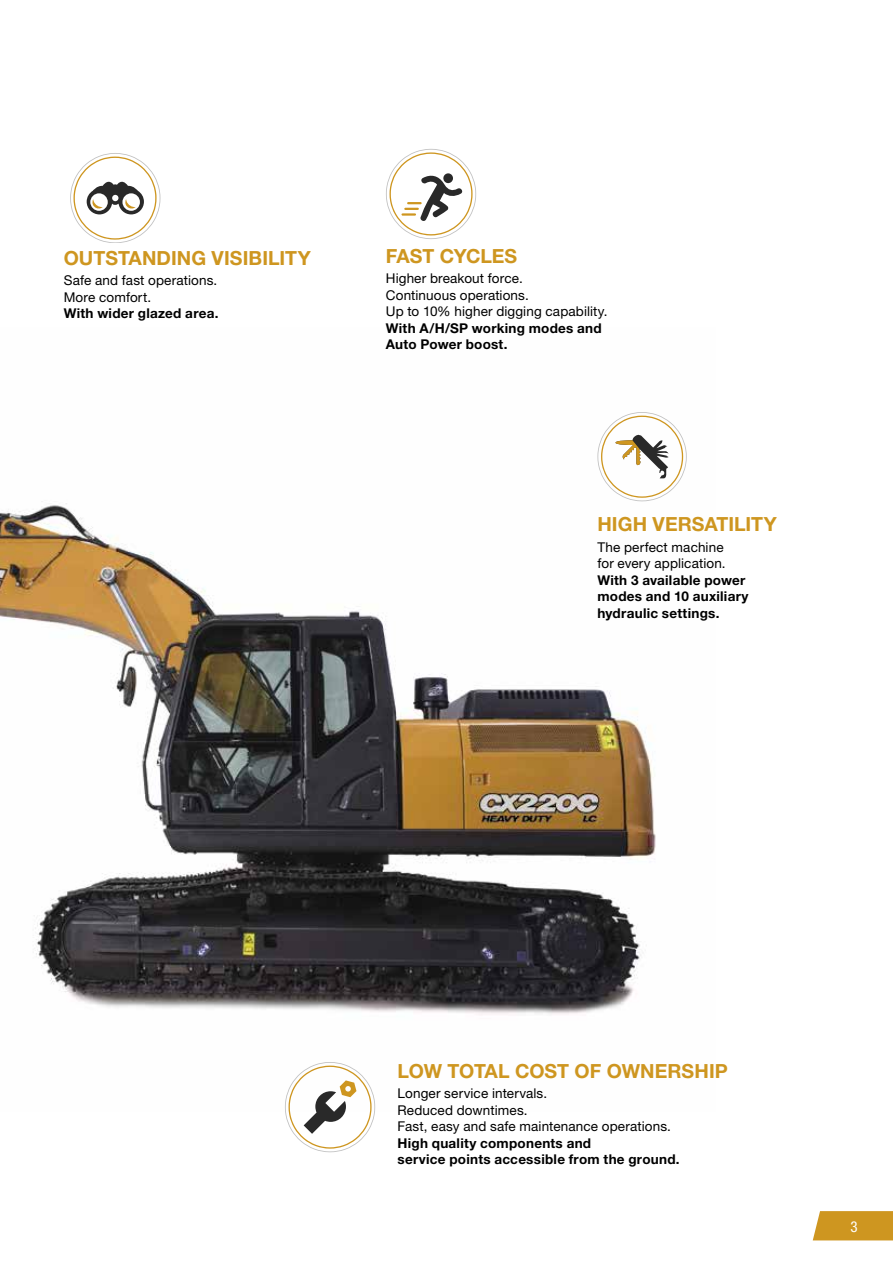
<style>
.page{position:relative;width:893px;height:1263px;background:#fff}
.page>*{position:absolute;margin:0;border:0;box-sizing:border-box;transform-origin:0 0}
.t1{font:700 19.5px "Helvetica Neue LT Pro";color:#ce9620}
.t2{font:condensed 15px "Helvetica Neue LT Std";color:#fff}
.t3{font:13.5px/16.5px "Helvetica Neue LT Pro";letter-spacing:.01em;color:#000}
.t4{font:700 13.5px/16.5px "Helvetica Neue LT Pro";letter-spacing:.02em;color:#000}
</style>
<div class="page">
<svg style="left:813px;top:1211px;width:80px;height:29px;background:#d09a2a"></svg>
<img style="left:0;top:501px;width:656px;height:608px">
<svg style="left:70px;top:153px;width:90px;height:89px"></svg>
<svg style="left:386px;top:149px;width:90px;height:90px"></svg>
<svg style="left:597px;top:412px;width:90px;height:89px"></svg>
<svg style="left:285px;top:1062px;width:90px;height:90px"></svg>
<h1 class="t1" style="left:64px;top:245px;width:249px">OUTSTANDING VISIBILITY</h1>
<p class="t3" style="left:64px;top:272px;width:155px">Safe and fast operations.<br>More comfort.</p>
<p class="t4" style="left:64px;top:305px;width:156px">With wider glazed area.</p>
<h1 class="t1" style="left:386px;top:244px;width:133px">FAST CYCLES</h1>
<p class="t3" style="left:386px;top:270px;width:223px">Higher breakout force.<br>Continuous operations.<br>Up to 10% higher digging capability.</p>
<p class="t4" style="left:386px;top:319px;width:217px">With A/H/SP working modes and<br>Auto Power boost.</p>
<h1 class="t1" style="left:597px;top:512px;width:181px">HIGH VERSATILITY</h1>
<p class="t3" style="left:597px;top:538px;width:130px">The perfect machine for every application.</p>
<p class="t4" style="left:597px;top:571px;width:153px">With 3 available power modes and 10 auxiliary hydraulic settings.</p>
<h1 class="t1" style="left:398px;top:1058px;width:332px">LOW TOTAL COST OF OWNERSHIP</h1>
<p class="t3" style="left:398px;top:1085px;width:275px">Longer service intervals.<br>Reduced downtimes.<br>Fast, easy and safe maintenance operations.</p>
<p class="t4" style="left:398px;top:1134px;width:284px">High quality components and<br>service points accessible from the ground.</p>
<p class="t2" style="left:850px;top:1218px;width:9px">3</p>
</div>
